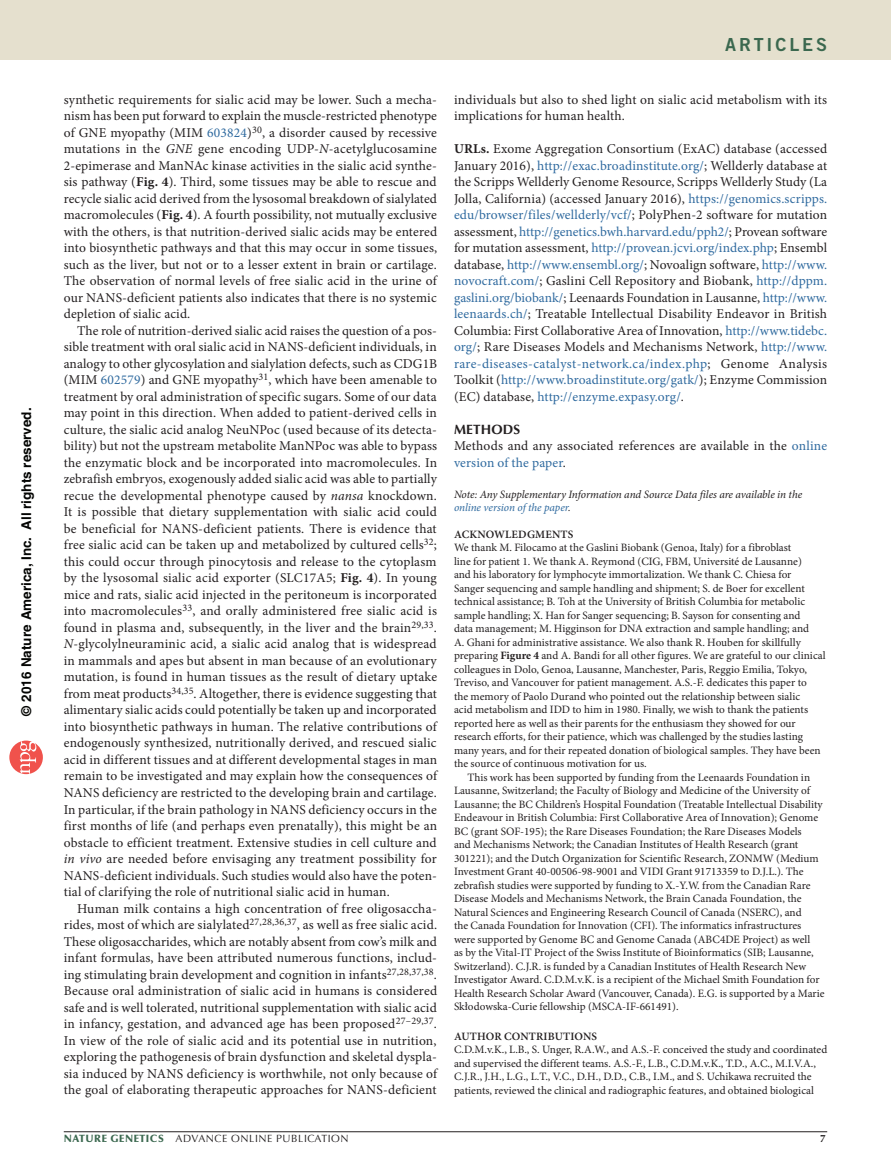
<style>
.page{position:relative;width:891px;height:1175px;background:#fff}
.page>*{position:absolute;margin:0;border:0;box-sizing:border-box;transform-origin:0 0}
.t1{font:18px "Trade Gothic LT Std Bd 2";letter-spacing:.16em;color:#3b684f}
.t2{font:13.5px/16.5px "Minion Pro";letter-spacing:.01em;color:#231f20;text-align:justify}
.t3{font:700 13.5px "Helvetica";color:#040503}
.t4{font:700 13.5px "Optima LT Std";letter-spacing:.01em;color:#231f20}
.t5{font:11.25px/13.5px "Minion Pro";color:#231f20}
.t6{font:italic 11.25px/13.5px "Minion Pro";letter-spacing:-.01em;color:#231f20}
.t7{font:600 11.25px "Minion Pro";letter-spacing:.01em;color:#231f20}
.t8{font:10.5px "Optima LT Std";letter-spacing:.05em;color:#231f20}
.t9{font:700 10.5px "Optima LT Std";color:#231f20}
.s1{color:#2f6a9f}
.s2{font-style:italic}
.s3{font-weight:700}
.s4{font-weight:900;color:#3b684f}
</style>
<div class="page">
<svg style="left:9px;top:740px;width:34px;height:34px"></svg>
<div style="left:0;top:0;width:891px;height:60px;background:#e5e0ce"></div>
<hr style="left:64px;top:1131px;width:763px;height:1px;background:#231f20">
<p class="t3" style="left:18px;top:715px;width:309px;rotate:-90deg">© 2016 Nature America, Inc. All rights reserved.</p>
<h1 class="t1" style="left:725px;top:33px;width:103px">ARTICLES</h1>
<p class="t2" style="left:64px;top:91px;width:375px">synthetic requirements for sialic acid may be lower. Such a mecha&shy;nism has been put forward to explain the muscle-restricted phenotype of GNE myopathy (MIM <span class="s1">603824</span>)<sup>30</sup>, a disorder caused by recessive mutations in the <span class="s2">GNE</span> gene encoding UDP-<span class="s2">N</span>-acetylglucosamine 2-epimerase and ManNAc kinase activities in the sialic acid synthe&shy;sis pathway (<span class="s3">Fig. 4</span>). Third, some tissues may be able to rescue and recycle sialic acid derived from the lysosomal breakdown of sialylated macromolecules (<span class="s3">Fig. 4</span>). A fourth possibility, not mutually exclusive with the others, is that nutrition-derived sialic acids may be entered into biosynthetic pathways and that this may occur in some tissues, such as the liver, but not or to a lesser extent in brain or cartilage.<br>The observation of normal levels of free sialic acid in the urine of our NANS-deficient patients also indicates that there is no systemic depletion of sialic acid.</p>
<p class="t2" style="left:64px;top:322px;width:375px;text-indent:14px">The role of nutrition-derived sialic acid raises the question of a pos&shy;sible treatment with oral sialic acid in NANS-deficient individuals, in analogy to other glycosylation and sialylation defects, such as CDG1B (MIM <span class="s1">602579</span>) and GNE myopathy<sup>31</sup>, which have been amenable to treatment by oral administration of specific sugars. Some of our data may point in this direction. When added to patient-derived cells in culture, the sialic acid analog NeuNPoc (used because of its detecta&shy;bility) but not the upstream metabolite ManNPoc was able to bypass the enzymatic block and be incorporated into macromolecules. In zebrafish embryos, exogenously added sialic acid was able to partially recue the developmental phenotype caused by <span class="s2">nansa</span> knockdown.<br>It is possible that dietary supplementation with sialic acid could be beneficial for NANS-deficient patients. There is evidence that free sialic acid can be taken up and metabolized by cultured cells<sup>32</sup>; this could occur through pinocytosis and release to the cytoplasm by the lysosomal sialic acid exporter (SLC17A5; <span class="s3">Fig. 4</span>). In young mice and rats, sialic acid injected in the peritoneum is incorporated into macromolecules<sup>33</sup>, and orally administered free sialic acid is found in plasma and, subsequently, in the liver and the brain<sup>29,33</sup>.<br><span class="s2">N</span>-glycolylneuraminic acid, a sialic acid analog that is widespread in mammals and apes but absent in man because of an evolutionary mutation, is found in human tissues as the result of dietary uptake from meat products<sup>34,35</sup>. Altogether, there is evidence suggesting that alimentary sialic acids could potentially be taken up and incorporated into biosynthetic pathways in human. The relative contributions of endogenously synthesized, nutritionally derived, and rescued sialic acid in different tissues and at different developmental stages in man remain to be investigated and may explain how the consequences of NANS deficiency are restricted to the developing brain and cartilage.<br>In particular, if the brain pathology in NANS deficiency occurs in the first months of life (and perhaps even prenatally), this might be an obstacle to efficient treatment. Extensive studies in cell culture and <span class="s2">in vivo</span> are needed before envisaging any treatment possibility for NANS-deficient individuals. Such studies would also have the poten&shy;tial of clarifying the role of nutritional sialic acid in human.</p>
<p class="t2" style="left:64px;top:900px;width:375px;text-indent:14px">Human milk contains a high concentration of free oligosaccha&shy;rides, most of which are sialylated<sup>27,28,36,37</sup>, as well as free sialic acid.<br>These oligosaccharides, which are notably absent from cow’s milk and infant formulas, have been attributed numerous functions, includ&shy;ing stimulating brain development and cognition in infants<sup>27,28,37,38</sup>.<br>Because oral administration of sialic acid in humans is considered safe and is well tolerated, nutritional supplementation with sialic acid in infancy, gestation, and advanced age has been proposed<sup>27–29,37</sup>.<br>In view of the role of sialic acid and its potential use in nutrition, exploring the pathogenesis of brain dysfunction and skeletal dyspla&shy;sia induced by NANS deficiency is worthwhile, not only because of the goal of elaborating therapeutic approaches for NANS-deficient</p>
<p class="t2" style="left:454px;top:91px;width:375px">individuals but also to shed light on sialic acid metabolism with its implications for human health.</p>
<p class="t2" style="left:454px;top:141px;width:375px"><span class="s3">URLs.</span> Exome Aggregation Consortium (ExAC) database (accessed January 2016), <span class="s1">http://exac.broadinstitute.org/</span>; Wellderly database at the Scripps Wellderly Genome Resource, Scripps Wellderly Study (La Jolla, California) (accessed January 2016), <span class="s1">https://genomics.scripps. edu/browser/files/wellderly/vcf/</span>; PolyPhen-2 software for mutation assessment, <span class="s1">http://genetics.bwh.harvard.edu/pph2/</span>; Provean software for mutation assessment, <span class="s1">http://provean.jcvi.org/index.php</span>; Ensembl database, <span class="s1">http://www.ensembl.org/</span>; Novoalign software, <span class="s1">http://www. novocraft.com/</span>; Gaslini Cell Repository and Biobank, <span class="s1">http://dppm. gaslini.org/biobank/</span>; Leenaards Foundation in Lausanne, <span class="s1">http://www. leenaards.ch/</span>; Treatable Intellectual Disability Endeavor in British Columbia: First Collaborative Area of Innovation, <span class="s1">http://www.tidebc. org/</span>; Rare Diseases Models and Mechanisms Network, <span class="s1">http://www. rare-diseases-catalyst-network.ca/index.php</span>; Genome Analysis Toolkit (<span class="s1">http://www.broadinstitute.org/gatk/</span>); Enzyme Commission (EC) database, <span class="s1">http://enzyme.expasy.org/</span>.</p>
<p class="t4" style="left:454px;top:421px;width:68px">METHODS</p>
<p class="t2" style="left:454px;top:438px;width:375px">Methods and any associated references are available in the <span class="s1">online version of the paper</span>.</p>
<p class="t6" style="left:454px;top:487px;width:350px">Note: Any Supplementary Information and Source Data files are available in the <span class="s1">online version of the paper</span>.</p>
<p class="t7" style="left:454px;top:527px;width:121px">ACKNOWLEDGMENTS</p>
<p class="t5" style="left:454px;top:541px;width:373px">We thank M. Filocamo at the Gaslini Biobank (Genoa, Italy) for a fibroblast<br>line for patient 1. We thank A. Reymond (CIG, FBM, Université de Lausanne)<br>and his laboratory for lymphocyte immortalization. We thank C. Chiesa for<br>Sanger sequencing and sample handling and shipment; S. de Boer for excellent technical assistance; B. Toh at the University of British Columbia for metabolic sample handling; X. Han for Sanger sequencing; B. Sayson for consenting and<br>data management; M. Higginson for DNA extraction and sample handling; and<br>A. Ghani for administrative assistance. We also thank R. Houben for skillfully preparing <span class="s3">Figure 4</span> and A. Bandi for all other figures. We are grateful to our clinical colleagues in Dolo, Genoa, Lausanne, Manchester, Paris, Reggio Emilia, Tokyo, Treviso, and Vancouver for patient management. A.S.-F. dedicates this paper to<br>the memory of Paolo Durand who pointed out the relationship between sialic<br>acid metabolism and IDD to him in 1980. Finally, we wish to thank the patients reported here as well as their parents for the enthusiasm they showed for our research efforts, for their patience, which was challenged by the studies lasting many years, and for their repeated donation of biological samples. They have been the source of continuous motivation for us.</p>
<p class="t5" style="left:454px;top:770px;width:372px;text-indent:14px">This work has been supported by funding from the Leenaards Foundation in Lausanne, Switzerland; the Faculty of Biology and Medicine of the University of Lausanne; the BC Children’s Hospital Foundation (Treatable Intellectual Disability Endeavour in British Columbia: First Collaborative Area of Innovation); Genome BC (grant SOF-195); the Rare Diseases Foundation; the Rare Diseases Models<br>and Mechanisms Network; the Canadian Institutes of Health Research (grant 301221); and the Dutch Organization for Scientific Research, ZONMW (Medium Investment Grant 40-00506-98-9001 and VIDI Grant 91713359 to D.J.L.). The zebrafish studies were supported by funding to X.-Y.W. from the Canadian Rare Disease Models and Mechanisms Network, the Brain Canada Foundation, the Natural Sciences and Engineering Research Council of Canada (NSERC), and<br>the Canada Foundation for Innovation (CFI). The informatics infrastructures were supported by Genome BC and Genome Canada (ABC4DE Project) as well<br>as by the Vital-IT Project of the Swiss Institute of Bioinformatics (SIB; Lausanne, Switzerland). C.J.R. is funded by a Canadian Institutes of Health Research New Investigator Award. C.D.M.v.K. is a recipient of the Michael Smith Foundation for Health Research Scholar Award (Vancouver, Canada). E.G. is supported by a Marie Skłodowska-Curie fellowship (MSCA-IF-661491).</p>
<p class="t7" style="left:454px;top:1029px;width:144px">AUTHOR CONTRIBUTIONS</p>
<p class="t5" style="left:454px;top:1043px;width:375px">C.D.M.v.K., L.B., S. Unger, R.A.W., and A.S.-F. conceived the study and coordinated and supervised the different teams. A.S.-F., L.B., C.D.M.v.K., T.D., A.C., M.I.V.A., C.J.R., J.H., L.G., L.T., V.C., D.H., D.D., C.B., I.M., and S. Uchikawa recruited the patients, reviewed the clinical and radiographic features, and obtained biological</p>
<p class="t8" style="left:64px;top:1132px;width:286px"><span class="s4">NATURE GENETICS</span> ADVANCE ONLINE PUBLICATION</p>
<p class="t9" style="left:820px;top:1132px;width:7px">7</p>
</div>
